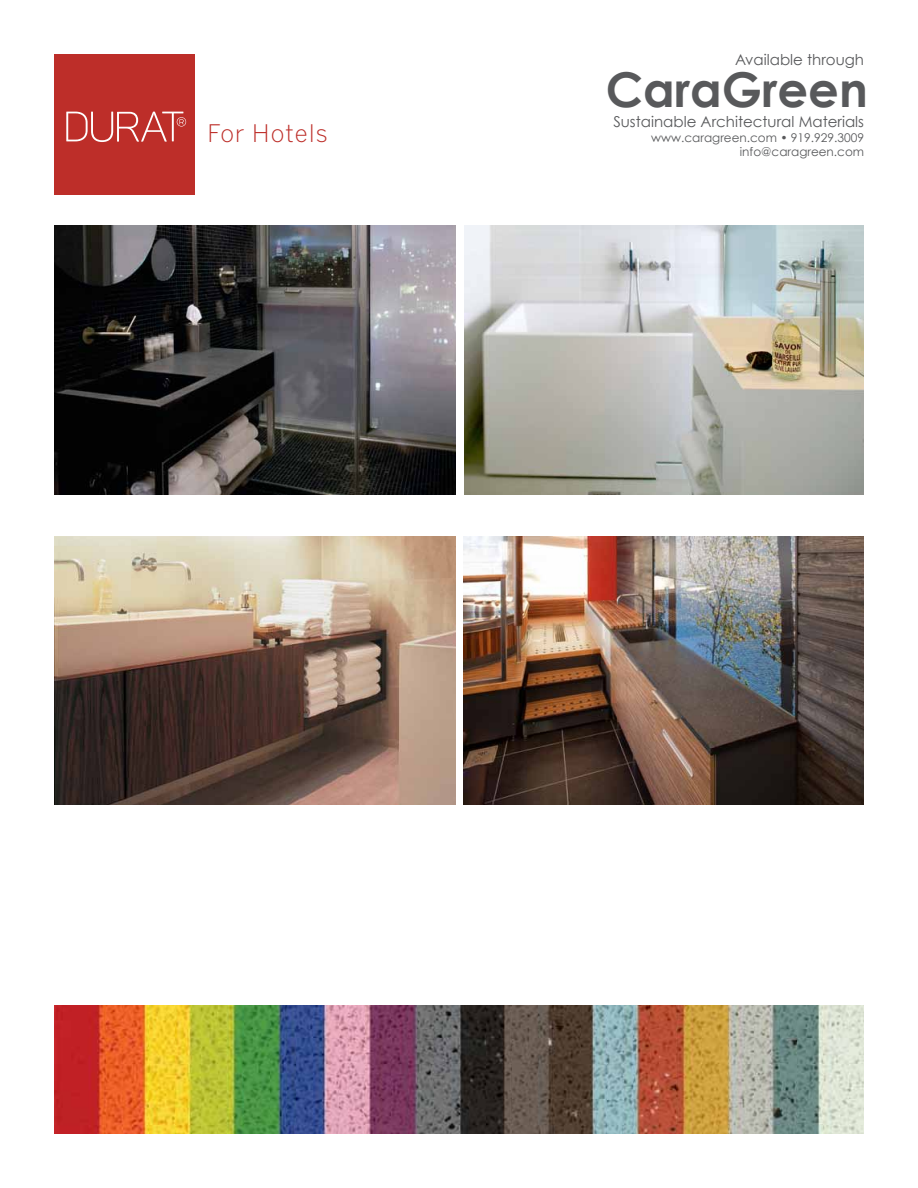
<style>
.page{position:relative;width:918px;height:1188px;background:#fff}
.page>*{position:absolute;margin:0;border:0;box-sizing:border-box;transform-origin:0 0}
.t1{font:700 48px "Century Gothic";color:#58595b}
.t2{font:300 24px "Benton Sans";letter-spacing:.05em;color:#bd2e29}
.t3{font:15px "Century Gothic";color:#58595b}
.t4{font:12px/14.4px "Century Gothic";color:#58595b;text-align:right}
</style>
<div class="page">
<img style="left:54px;top:1005px;width:810px;height:129px">
<img style="left:464px;top:536px;width:400px;height:268px">
<img style="left:54px;top:536px;width:401px;height:268px">
<img style="left:464px;top:225px;width:400px;height:269px">
<img style="left:54px;top:225px;width:401px;height:269px">
<div style="left:54px;top:54px;width:141px;height:141px;background:#bd2e29"></div>
<svg style="left:66px;top:112px;width:120px;height:30px"></svg>
<h2 class="t2" style="left:208px;top:119px;width:122px">For Hotels</h2>
<p class="t3" style="left:735px;top:51px;width:130px">Available through</p>
<h1 class="t1" style="left:606px;top:59px;width:264px">CaraGreen</h1>
<p class="t3" style="left:613px;top:113px;width:252px">Sustainable Architectural Materials</p>
<p class="t4" style="left:651px;top:130px;width:214px">www.caragreen.com • 919.929.3009 info@caragreen.com</p>
</div>
